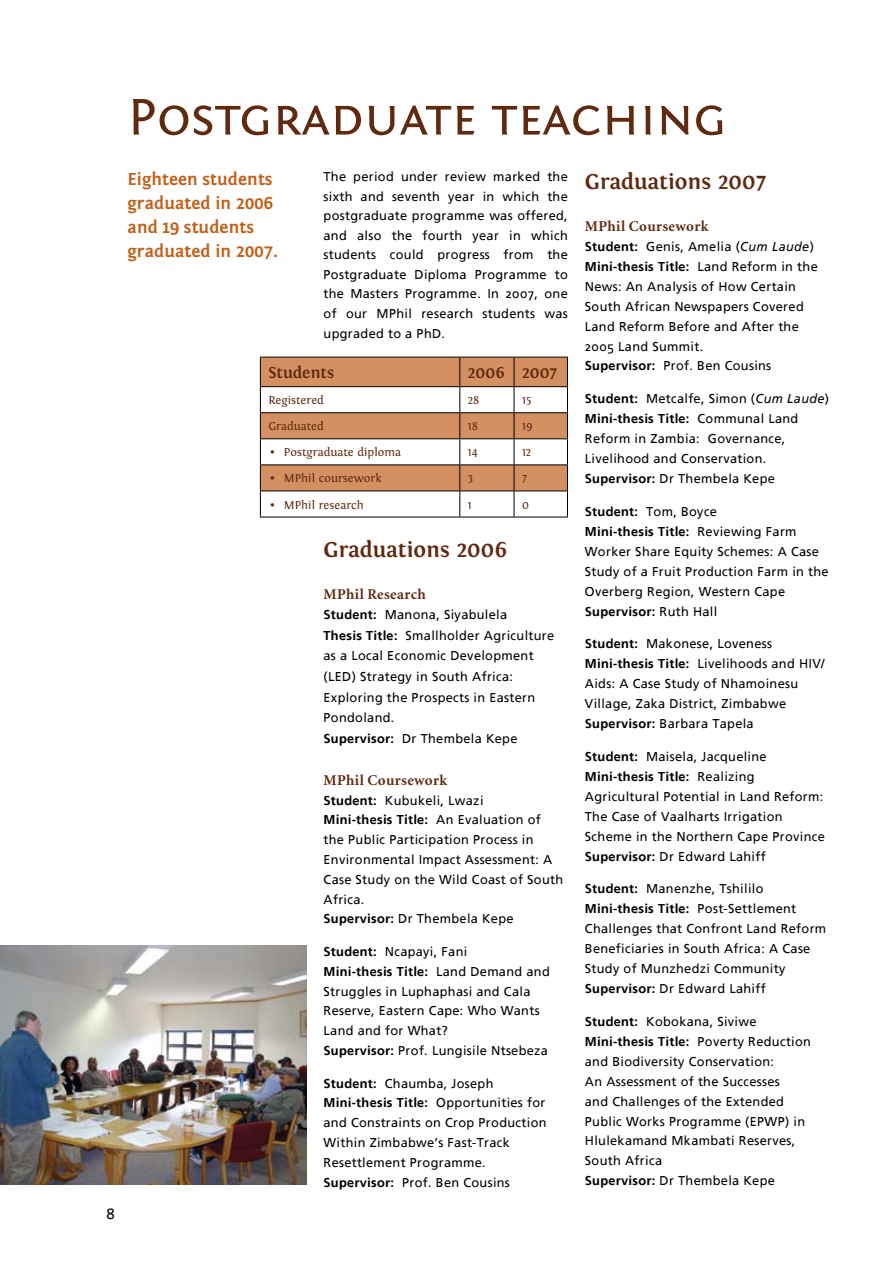
<style>
.page{position:relative;width:893px;height:1263px;background:#fff}
.page>*{position:absolute;margin:0;border:0;box-sizing:border-box;transform-origin:0 0}
.t1{font:54px "Fontin Sans Small Caps";color:#602a11}
.t2{font:700 22.5px "Fontin";letter-spacing:.005em;color:#602a11}
.t3{font:700 18px/24px "Fontin Sans";letter-spacing:.005em;color:#c1611d}
.t4{font:700 16.5px "Fontin";color:#602a11}
.t5{font:700 15px "Minion";letter-spacing:.025em;color:#602a11}
.t6{font:15px "Frutiger Linotype";color:#000}
.t7{font:12.75px/20px "Frutiger Linotype";letter-spacing:.025em;color:#000}
.t8{font:12px "Fontin";color:#602a11}
.s1{font-weight:700}
.s2{font-style:italic}
.s3{font-family:"Franklin Gothic"}
</style>
<div class="page">
<img style="left:0;top:945px;width:307px;height:240px">
<svg style="left:260px;top:357px;width:308px;height:160px"></svg>
<hr style="left:260px;top:517px;width:200px;height:1px;background:#000">
<hr style="left:460px;top:517px;width:54px;height:1px;background:#000">
<hr style="left:514px;top:517px;width:54px;height:1px;background:#000">
<p class="t6" style="left:106px;top:1205px;width:10px">8</p>
<h1 class="t1" style="left:128px;top:87px;width:600px">Postgraduate teaching</h1>
<p class="t7" style="left:324px;top:167px;width:246px;text-align:justify">The period under review marked the sixth and seventh year in which the postgraduate programme was offered, and also the fourth year in which students could progress from the Postgraduate Diploma Programme to the Masters Programme. In 2007, one of our MPhil research students was upgraded to a PhD.</p>
<h3 class="t3" style="left:128px;top:167px;width:152px">Eighteen students graduated in 2006 and 19 students graduated in 2007.</h3>
<h2 class="t2" style="left:585px;top:168px;width:183px">Graduations 2007</h2>
<p class="t5" style="left:585px;top:218px;width:125px">MPhil Coursework</p>
<p class="t7" style="left:585px;top:236px;width:234px"><span class="s1">Student:</span> Genis, Amelia (<span class="s2">Cum Laude</span>)<br><span class="s1">Mini-thesis Title:</span> Land Reform in the<br>News: An Analysis of How Certain<br>South African Newspapers Covered<br>Land Reform Before and After the<br>2005 Land Summit.<br><span class="s1">Supervisor:</span> Prof. Ben Cousins</p>
<p class="t7" style="left:585px;top:389px;width:246px"><span class="s1">Student:</span> Metcalfe, Simon (<span class="s2">Cum Laude</span>)<br><span class="s1">Mini-thesis Title:</span> Communal Land<br>Reform in Zambia: Governance,<br>Livelihood and Conservation.<br><span class="s1">Supervisor:</span> Dr Thembela Kepe</p>
<p class="t7" style="left:585px;top:501px;width:245px"><span class="s1">Student:</span> Tom, Boyce<br><span class="s1">Mini-thesis Title:</span> Reviewing Farm<br>Worker Share Equity Schemes: A Case<br>Study of a Fruit Production Farm in the<br>Overberg Region, Western Cape<br><span class="s1">Supervisor:</span> Ruth Hall</p>
<p class="t7" style="left:585px;top:634px;width:241px"><span class="s1">Student:</span> Makonese, Loveness <span class="s1">Mini-thesis Title:</span> Livelihoods and HIV/ Aids: A Case Study of Nhamoinesu Village, Zaka District, Zimbabwe <span class="s1">Supervisor:</span> Barbara Tapela</p>
<p class="t7" style="left:585px;top:746px;width:241px"><span class="s1">Student:</span> Maisela, Jacqueline <span class="s1">Mini-thesis Title:</span> Realizing Agricultural Potential in Land Reform:<br>The Case of Vaalharts Irrigation Scheme in the Northern Cape Province <span class="s1">Supervisor:</span> Dr Edward Lahiff</p>
<p class="t7" style="left:585px;top:879px;width:243px"><span class="s1">Student:</span> Manenzhe, Tshililo <span class="s1">Mini-thesis Title:</span> Post-Settlement Challenges that Confront Land Reform Beneficiaries in South Africa: A Case Study of Munzhedzi Community <span class="s1">Supervisor:</span> Dr Edward Lahiff</p>
<p class="t7" style="left:585px;top:1011px;width:228px"><span class="s1">Student:</span> Kobokana, Siviwe<br><span class="s1">Mini-thesis Title:</span> Poverty Reduction and Biodiversity Conservation:<br>An Assessment of the Successes<br>and Challenges of the Extended<br>Public Works Programme (EPWP) in<br>Hlulekamand Mkambati Reserves,<br>South Africa<br><span class="s1">Supervisor:</span> Dr Thembela Kepe</p>
<p class="t4" style="left:268px;top:363px;width:67px">Students</p>
<p class="t4" style="left:468px;top:363px;width:91px">2006 2007</p>
<p class="t8" style="left:268px;top:394px;width:57px">Registered</p>
<p class="t8" style="left:468px;top:394px;width:13px">28</p>
<p class="t8" style="left:522px;top:394px;width:11px">15</p>
<p class="t8" style="left:268px;top:420px;width:57px">Graduated</p>
<p class="t8" style="left:468px;top:420px;width:12px">18</p>
<p class="t8" style="left:522px;top:420px;width:12px">19</p>
<p class="t8" style="left:268px;top:446px;width:134px"><span class="s3">•</span> Postgraduate diploma</p>
<p class="t8" style="left:468px;top:446px;width:11px">14</p>
<p class="t8" style="left:522px;top:446px;width:11px">12</p>
<p class="t8" style="left:268px;top:472px;width:115px"><span class="s3">•</span> MPhil coursework</p>
<p class="t8" style="left:468px;top:472px;width:7px">3</p>
<p class="t8" style="left:522px;top:472px;width:6px">7</p>
<p class="t8" style="left:268px;top:498px;width:97px"><span class="s3">•</span> MPhil research</p>
<p class="t8" style="left:468px;top:498px;width:5px">1</p>
<p class="t8" style="left:522px;top:498px;width:8px">0</p>
<h2 class="t2" style="left:324px;top:537px;width:185px">Graduations 2006</h2>
<p class="t5" style="left:324px;top:587px;width:104px">MPhil Research</p>
<p class="t7" style="left:324px;top:604px;width:232px;line-height:20.5px"><span class="s1">Student:</span> Manona, Siyabulela<br><span class="s1">Thesis Title:</span> Smallholder Agriculture as a Local Economic Development (LED) Strategy in South Africa:<br>Exploring the Prospects in Eastern<br>Pondoland.<br><span class="s1">Supervisor:</span> Dr Thembela Kepe</p>
<p class="t5" style="left:324px;top:772px;width:125px">MPhil Coursework</p>
<p class="t7" style="left:324px;top:790px;width:241px"><span class="s1">Student:</span> Kubukeli, Lwazi<br><span class="s1">Mini-thesis Title:</span> An Evaluation of the Public Participation Process in<br>Environmental Impact Assessment: A<br>Case Study on the Wild Coast of South<br>Africa.<br><span class="s1">Supervisor:</span> Dr Thembela Kepe</p>
<p class="t7" style="left:324px;top:942px;width:228px"><span class="s1">Student:</span> Ncapayi, Fani<br><span class="s1">Mini-thesis Title:</span> Land Demand and<br>Struggles in Luphaphasi and Cala<br>Reserve, Eastern Cape: Who Wants<br>Land and for What?<br><span class="s1">Supervisor:</span> Prof. Lungisile Ntsebeza</p>
<p class="t7" style="left:324px;top:1073px;width:225px"><span class="s1">Student:</span> Chaumba, Joseph<br><span class="s1">Mini-thesis Title:</span> Opportunities for and Constraints on Crop Production<br>Within Zimbabwe’s Fast-Track<br>Resettlement Programme.<br><span class="s1">Supervisor:</span> Prof. Ben Cousins</p>
</div>
